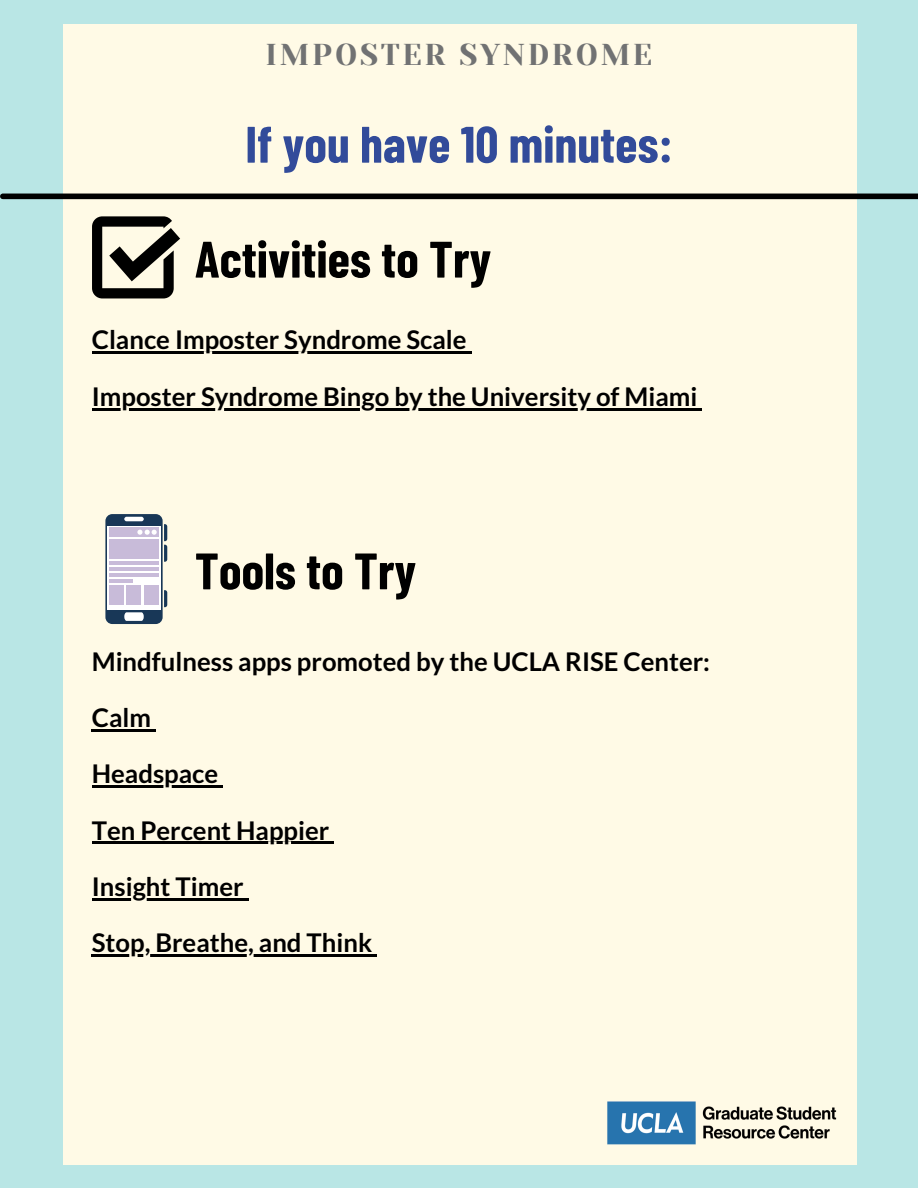
<style>
.page{position:relative;width:918px;height:1188px;background:#b9e6e5}
.page>*{position:absolute;margin:0;border:0;box-sizing:border-box;transform-origin:0 0}
.t1{font:700 51.15px "Barlow Condensed";color:#000}
.t2{font:700 51.15px "Barlow Condensed";color:#324b9a}
.t3{font:30px "Yeseva One";letter-spacing:.09em;color:#717273}
.t4{font:700 25.65px "Lato";color:#000}
</style>
<div class="page">
<div style="left:63px;top:24px;width:794px;height:1141px;background:#fffae6"></div>
<div style="left:3px;top:194px;width:915px;height:5px;background:#000"></div>
<img style="left:607px;top:1101px;width:230px;height:44px">
<svg style="left:164px;top:524px;width:3px;height:38px"></svg>
<svg style="left:164px;top:590px;width:3px;height:17px"></svg>
<div style="left:105px;top:514px;width:58px;height:110px;background:#183757;border-radius:7px"></div>
<div style="left:108px;top:526px;width:53px;height:83px;background:#fff"></div>
<hr style="left:124px;top:517px;width:20px;height:4px;background:#fff;border-radius:2px">
<svg style="left:124px;top:612px;width:20px;height:9px"></svg>
<div style="left:109px;top:528px;width:50px;height:9px;background:#c8bbd9"></div>
<div style="left:109px;top:539px;width:50px;height:19px;background:#c8bbd9"></div>
<div style="left:109px;top:586px;width:15px;height:19px;background:#c8bbd9"></div>
<div style="left:127px;top:586px;width:14px;height:19px;background:#c8bbd9"></div>
<div style="left:144px;top:586px;width:15px;height:19px;background:#c8bbd9"></div>
<hr style="left:109px;top:561px;width:50px;height:4px;background:#c8bbd9">
<hr style="left:109px;top:567px;width:50px;height:4px;background:#c8bbd9">
<hr style="left:109px;top:573px;width:50px;height:4px;background:#c8bbd9">
<hr style="left:109px;top:579px;width:24px;height:4px;background:#c8bbd9">
<svg style="left:137px;top:530px;width:20px;height:5px"></svg>
<svg style="left:92px;top:216px;width:88px;height:82px"></svg>
<hr style="left:92px;top:352px;width:375px;height:2px;background:#000">
<hr style="left:92px;top:408px;width:606px;height:2px;background:#000">
<hr style="left:92px;top:729px;width:59px;height:3px;background:#000">
<svg style="left:151px;top:729px;width:5px;height:3px"></svg>
<hr style="left:92px;top:786px;width:126px;height:2px;background:#000">
<hr style="left:92px;top:842px;width:237px;height:2px;background:#000">
<hr style="left:92px;top:898px;width:152px;height:2px;background:#000">
<hr style="left:92px;top:954px;width:280px;height:3px;background:#000">
<svg style="left:372px;top:954px;width:5px;height:3px"></svg>
<p class="t3" style="left:266px;top:37px;width:388px">IMPOSTER SYNDROME</p>
<p class="t2" style="left:245px;top:112px;width:429px">If you have 10 minutes:</p>
<p class="t1" style="left:195px;top:226px;width:298px">Activities to Try</p>
<p class="t4" style="left:92px;top:324px;width:376px">Clance Imposter Syndrome Scale</p>
<p class="t4" style="left:92px;top:380px;width:607px">Imposter Syndrome Bingo by the University of Miami</p>
<p class="t1" style="left:195px;top:538px;width:223px">Tools to Try</p>
<p class="t4" style="left:92px;top:646px;width:620px">Mindfulness apps promoted by the UCLA RISE Center:</p>
<p class="t4" style="left:92px;top:702px;width:61px">Calm</p>
<p class="t4" style="left:92px;top:758px;width:128px">Headspace</p>
<p class="t4" style="left:92px;top:814px;width:239px">Ten Percent Happier</p>
<p class="t4" style="left:92px;top:871px;width:153px">Insight Timer</p>
<p class="t4" style="left:92px;top:927px;width:282px">Stop, Breathe, and Think</p>
</div>
